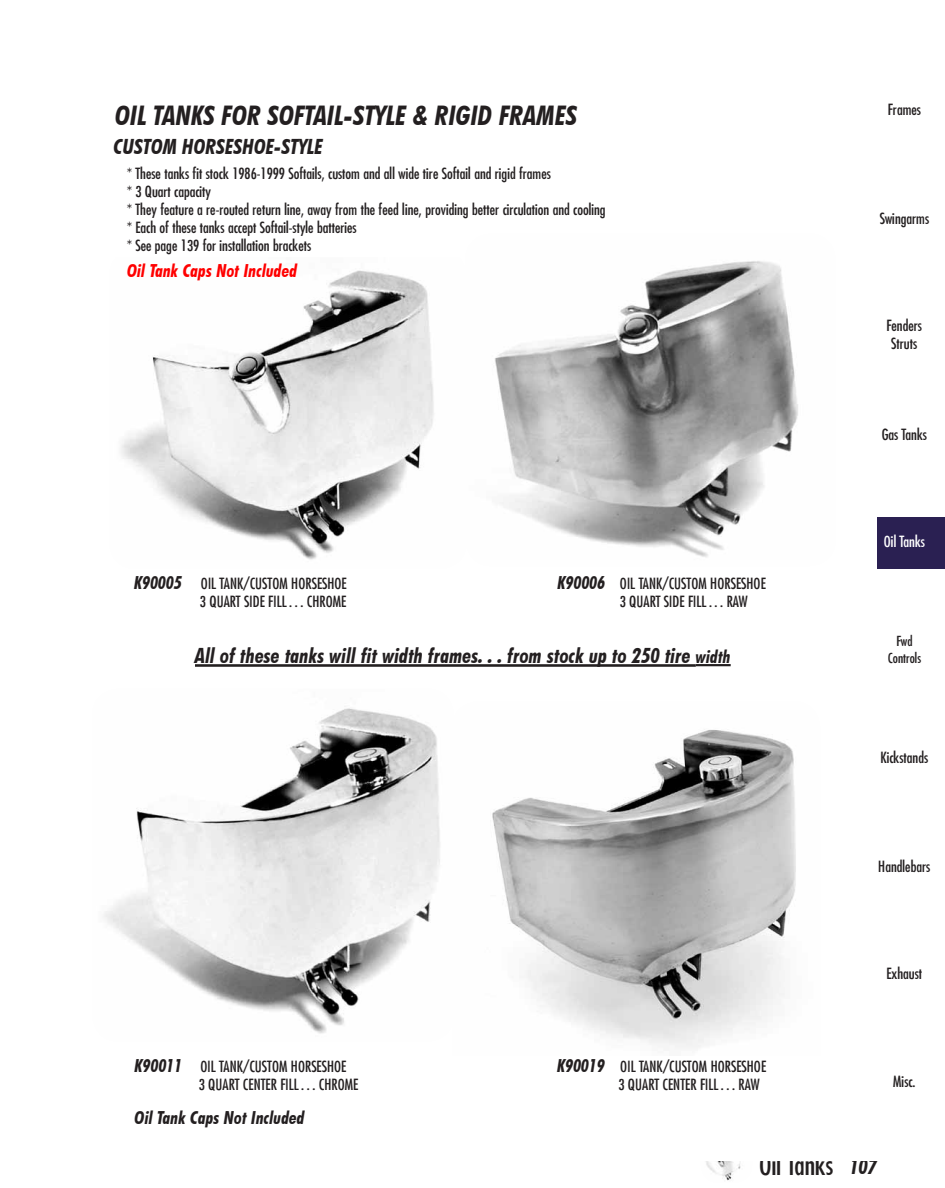
<style>
.page{position:relative;width:945px;height:1188px;background:#fff}
.page>*{position:absolute;margin:0;border:0;box-sizing:border-box;transform-origin:0 0}
.t1{font:italic 700 condensed 27px "Futura BT";color:#231f20}
.t2{font:condensed 27px "Futura";color:#231f20}
.t3{font:italic 700 condensed 21px "Futura BT";color:#231f20}
.t4{font:italic 700 condensed 18px "Futura BT";color:#231f20}
.t5{font:italic 700 condensed 18px "Futura BT";color:#f00}
.t6{font:condensed 15px/18px "Futura";color:#231f20;text-align:center}
.t7{font:condensed 15px "Futura";color:#fff}
.t8{font:condensed 13.5px/16.2px "Futura";color:#231f20;text-align:center}
.s1{font-family:"Futura BT";font-weight:700;font-style:italic;font-size:18px}
.s2{font-size:18px}
</style>
<div class="page">
<img style="left:706px;top:1161px;width:35px;height:20px">
<div style="left:877px;top:517px;width:68px;height:51px;background:#2a2052"></div>
<img style="left:121px;top:270px;width:313px;height:290px">
<img style="left:495px;top:261px;width:303px;height:296px">
<img style="left:492px;top:730px;width:304px;height:318px">
<img style="left:103px;top:708px;width:337px;height:326px">
<hr style="left:195px;top:664px;width:501px;height:3px;background:#231f20">
<hr style="left:696px;top:664px;width:35px;height:2px;background:#231f20">
<h1 class="t1" style="left:115px;top:99px;width:464px">OIL TANKS FOR SOFTAIL-STYLE &amp; RIGID FRAMES</h1>
<h2 class="t3" style="left:114px;top:134px;width:211px">CUSTOM HORSESHOE-STYLE</h2>
<p class="t6" style="left:127px;top:164px;width:480px;text-align:left">* These tanks fit stock 1986-1999 Softails, custom and all wide tire Softail and rigid frames<br>* 3 Quart capacity<br>* They feature a re-routed return line, away from the feed line, providing better circulation and cooling * Each of these tanks accept Softail-style batteries<br>* See page 139 for installation brackets</p>
<p class="t5" style="left:127px;top:259px;width:171px">Oil Tank Caps Not Included</p>
<p class="t6" style="left:134px;top:574px;width:214px"><span class="s1">K90005</span> OIL TANK/CUSTOM HORSESHOE</p>
<p class="t6" style="left:558px;top:574px;width:210px"><span class="s1">K90006</span> OIL TANK/CUSTOM HORSESHOE</p>
<p class="t6" style="left:200px;top:592px;width:148px">3 QUART SIDE FILL . . . CHROME</p>
<p class="t6" style="left:620px;top:592px;width:130px">3 QUART SIDE FILL . . . RAW</p>
<h2 class="t3" style="left:195px;top:643px;width:537px">All of these tanks will fit width frames. . . from stock up to 250 tire <span class="s2">width</span></h2>
<p class="t6" style="left:888px;top:101px;width:35px">Frames</p>
<p class="t6" style="left:880px;top:209px;width:51px">Swingarms</p>
<p class="t6" style="left:886px;top:316px;width:37px">Fenders<br>Struts</p>
<p class="t6" style="left:882px;top:425px;width:47px">Gas Tanks</p>
<p class="t7" style="left:884px;top:532px;width:43px">Oil Tanks</p>
<p class="t8" style="left:888px;top:633px;width:35px">Fwd<br>Controls</p>
<p class="t6" style="left:880px;top:748px;width:49px">Kickstands</p>
<p class="t6" style="left:878px;top:857px;width:53px">Handlebars</p>
<p class="t6" style="left:886px;top:964px;width:37px">Exhaust</p>
<p class="t6" style="left:135px;top:1057px;width:213px"><span class="s1">K90011</span> OIL TANK/CUSTOM HORSESHOE</p>
<p class="t6" style="left:557px;top:1057px;width:210px"><span class="s1">K90019</span> OIL TANK/CUSTOM HORSESHOE</p>
<p class="t6" style="left:199px;top:1075px;width:161px">3 QUART CENTER FILL . . . CHROME</p>
<p class="t6" style="left:618px;top:1075px;width:143px">3 QUART CENTER FILL . . . RAW</p>
<p class="t4" style="left:135px;top:1107px;width:171px">Oil Tank Caps Not Included</p>
<h1 class="t2" style="left:759px;top:1148px;width:76px">Oil Tanks</h1>
<p class="t6" style="left:893px;top:1072px;width:24px">Misc.</p>
<h2 class="t3" style="left:850px;top:1154px;width:29px">107</h2>
</div>
